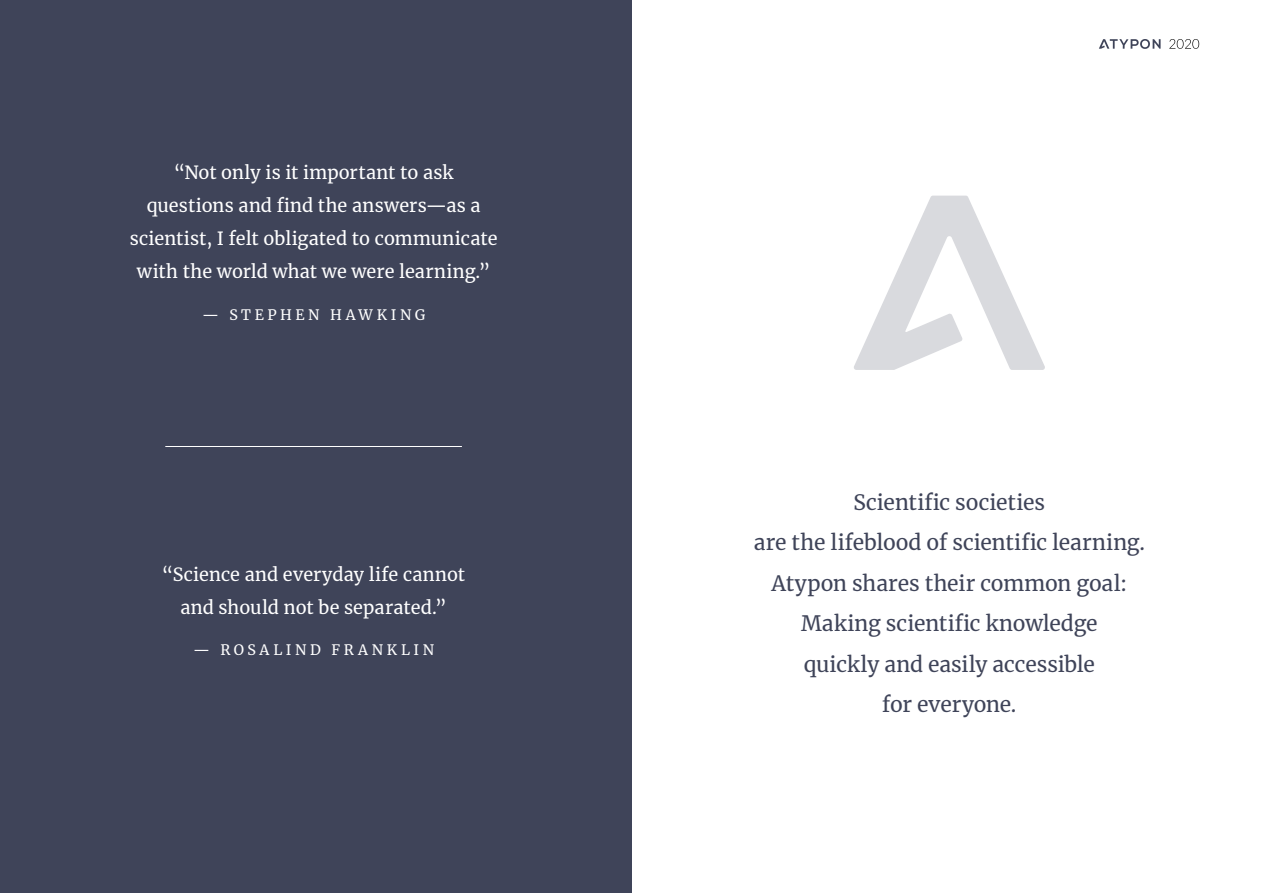
<style>
.page{position:relative;width:1263px;height:893px;background:#fff}
.page>*{position:absolute;margin:0;border:0;box-sizing:border-box;transform-origin:0 0}
.t1{font:21px/40.5px "Merriweather";letter-spacing:-.005em;color:#3f4459;text-align:center}
.t2{font:18px/33px "Merriweather";letter-spacing:.005em;color:#fff;text-align:center}
.t3{font:14.25px "Merriweather";letter-spacing:.25em;color:#fff}
</style>
<div class="page">
<svg style="left:1099px;top:39px;width:61px;height:10px"></svg>
<svg style="left:1169px;top:39px;width:30px;height:10px"></svg>
<div style="left:0;top:0;width:631px;height:893px;background:#3f4459"></div>
<svg style="left:854px;top:196px;width:191px;height:174px"></svg>
<hr style="left:165px;top:446px;width:297px;height:1px;background:#fff">
<p class="t2" style="left:130px;top:156px;width:369px">“Not only is it important to ask questions and find the answers—as a scientist, I felt obligated to communicate with the world what we were learning.”</p>
<p class="t3" style="left:202px;top:305px;width:225px">— STEPHEN HAWKING</p>
<p class="t2" style="left:162px;top:558px;width:305px">“Science and everyday life cannot and should not be separated.”</p>
<p class="t3" style="left:193px;top:640px;width:243px">— ROSALIND FRANKLIN</p>
<p class="t1" style="left:754px;top:481px;width:393px">Scientific societies<br>are the lifeblood of scientific learning.<br>Atypon shares their common goal:<br>Making scientific knowledge<br>quickly and easily accessible<br>for everyone.</p>
</div>
